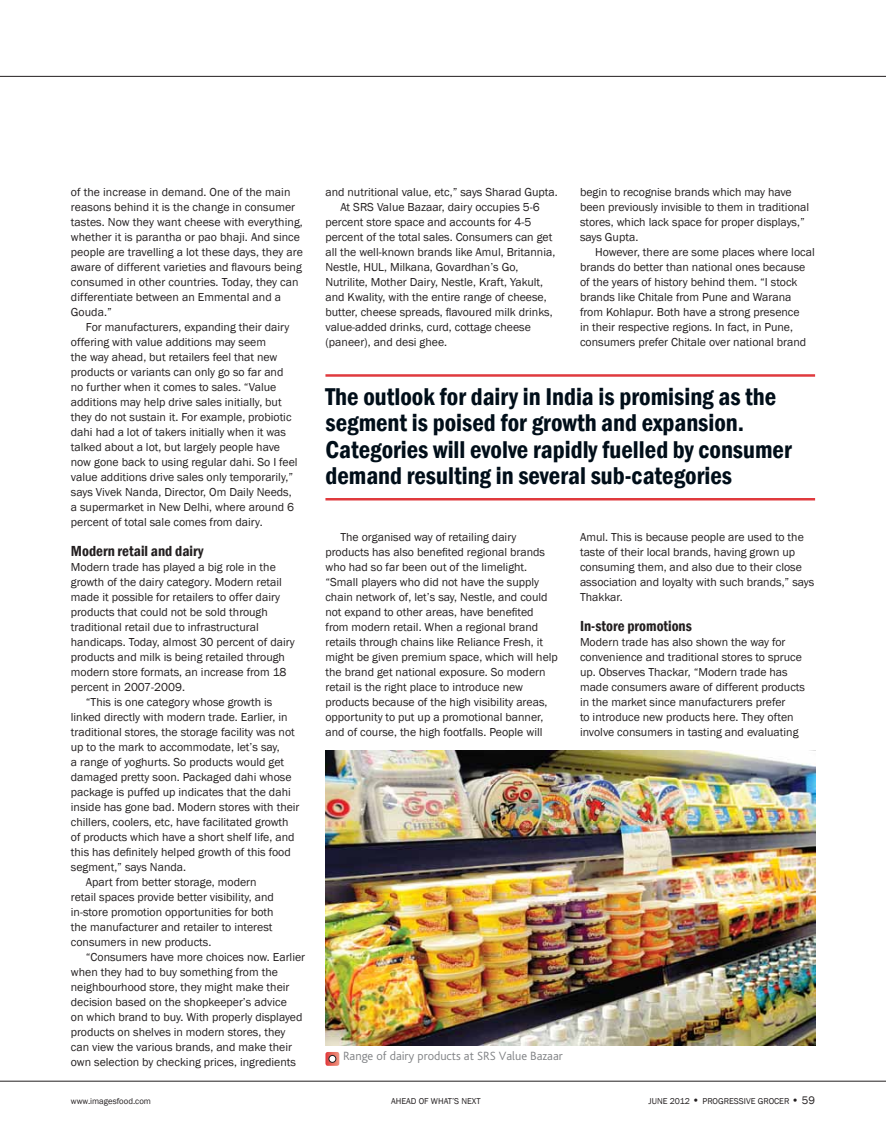
<style>
.page{position:relative;width:886px;height:1134px;background:#fff}
.page>*{position:absolute;margin:0;border:0;box-sizing:border-box;transform-origin:0 0}
.t1{font:600 condensed 25px/26.2px "Franklin Gothic";color:#000e19}
.t2{font:600 condensed 15px "Franklin Gothic";color:#231f20}
.t3{font:300 12.5px "Bliss";color:#808285}
.t4{font:11.88px/15px "Franklin Gothic";color:#231f20}
.t5{font:8.75px "Franklin Gothic";color:#231f20}
.s1{font-size:11.25px}
</style>
<div class="page">
<hr style="left:0;top:1081px;width:886px;height:1px;background:#231f20">
<hr style="left:0;top:76px;width:886px;height:1px;background:#231f20">
<svg style="left:325px;top:1052px;width:14px;height:14px"></svg>
<div style="left:329px;top:1055px;width:7px;height:7px;background:#fff;border-radius:50%"></div>
<div style="left:329px;top:1055px;width:7px;height:8px;border:1px solid #231f20;border-radius:50%"></div>
<hr style="left:325px;top:374px;width:490px;height:3px;background:#e03a3e">
<hr style="left:325px;top:498px;width:490px;height:2px;background:#e03a3e">
<img style="left:325px;top:751px;width:490px;height:295px">
<p class="t4" style="left:71px;top:184px;width:234px">of the increase in demand. One of the main reasons behind it is the change in consumer tastes. N ow they want cheese with everything, whether it is parantha or pao bhaji. And since people are travelling a lot these days, they are aware of different varieties and flavours being consumed in other countries. Today, they can differentiate between an Emmental and a Gouda.”</p>
<p class="t4" style="left:71px;top:319px;width:228px;text-indent:15px">For manufacturers, expanding their dairy offering with value additions may seem<br>the way ahead, but retailers feel that new products or variants can only go so far and no further when it comes to sales. “Value additions may help drive sales initially, but they do not sustain it. For example, probiotic dahi had a lot of takers initially when it was talked about a lot, but largely people have now gone back to using regular dahi. So I feel value additions drive sales only temporarily,” says Vivek Nanda, Director, Om Daily N eeds, a supermarket in New Delhi, where around 6 percent of total sale comes from dairy.</p>
<p class="t2" style="left:71px;top:541px;width:134px">Modern retail and dairy</p>
<p class="t4" style="left:71px;top:559px;width:206px">Modern trade has played a big role in the</p>
<p class="t4" style="left:71px;top:574px;width:213px">growth of the dairy category. Modern retail</p>
<p class="t4" style="left:71px;top:589px;width:211px">made it possible for retailers to offer dairy</p>
<p class="t4" style="left:71px;top:604px;width:198px">products that could not be sold through</p>
<p class="t4" style="left:71px;top:619px;width:189px">traditional retail due to infrastructural</p>
<p class="t4" style="left:71px;top:634px;width:225px">handicaps. Today, almost 30 percent of dairy</p>
<p class="t4" style="left:71px;top:649px;width:216px">products and milk is being retailed through</p>
<p class="t4" style="left:71px;top:664px;width:217px">modern store formats, an increase from 18</p>
<p class="t4" style="left:71px;top:679px;width:116px">percent in 2007-2009.</p>
<p class="t4" style="left:86px;top:694px;width:188px">“This is one category whose growth is</p>
<p class="t4" style="left:71px;top:709px;width:218px">linked directly with modern trade. Earlier, in</p>
<p class="t4" style="left:71px;top:724px;width:225px">traditional stores, the storage facility was not</p>
<p class="t4" style="left:71px;top:739px;width:211px">up to the mark to accommodate, let’s say,</p>
<p class="t4" style="left:71px;top:754px;width:215px">a range of yoghurts. So products would get</p>
<p class="t4" style="left:71px;top:769px;width:222px">damaged pretty soon. Packaged dahi whose</p>
<p class="t4" style="left:71px;top:784px;width:221px">package is puffed up indicates that the dahi</p>
<p class="t4" style="left:71px;top:799px;width:230px">inside has gone bad. Modern stores with their</p>
<p class="t4" style="left:71px;top:814px;width:219px">chillers, coolers, etc, have facilitated growth</p>
<p class="t4" style="left:71px;top:829px;width:225px">of products which have a short shelf life, and</p>
<p class="t4" style="left:71px;top:844px;width:221px">this has definitely helped growth of this food</p>
<p class="t4" style="left:71px;top:859px;width:117px">segment,” says Nanda.</p>
<p class="t4" style="left:86px;top:874px;width:172px">Apart from better storage, modern</p>
<p class="t4" style="left:71px;top:889px;width:204px">retail spaces provide better visibility, and</p>
<p class="t4" style="left:71px;top:904px;width:204px">in-store promotion opportunities for both</p>
<p class="t4" style="left:71px;top:919px;width:203px">the manufacturer and retailer to interest</p>
<p class="t4" style="left:71px;top:934px;width:142px">consumers in new products.</p>
<p class="t4" style="left:86px;top:949px;width:221px">“Consumers have more choices now. Earlier</p>
<p class="t4" style="left:71px;top:964px;width:209px">when they had to buy something from the</p>
<p class="t4" style="left:71px;top:979px;width:220px">neighbourhood store, they might make their</p>
<p class="t4" style="left:71px;top:994px;width:217px">decision based on the shopkeeper’s advice</p>
<p class="t4" style="left:71px;top:1009px;width:233px">on which brand to buy. With properly displayed</p>
<p class="t4" style="left:71px;top:1024px;width:216px">products on shelves in modern stores, they</p>
<p class="t4" style="left:71px;top:1039px;width:223px">can view the various brands, and make their</p>
<p class="t4" style="left:71px;top:1054px;width:227px">own selection by checking prices, ingredients</p>
<p class="t4" style="left:325px;top:184px;width:234px">and nutritional value, etc,” says Sharad Gupta.</p>
<p class="t4" style="left:340px;top:199px;width:201px">At SRS Value Bazaar, dairy occupies 5-6</p>
<p class="t4" style="left:325px;top:214px;width:207px">percent store space and accounts for 4-5</p>
<p class="t4" style="left:325px;top:229px;width:228px">percent of the total sales. Consumers can get</p>
<p class="t4" style="left:325px;top:244px;width:231px">all the well-known brands like Amul, Britannia,</p>
<p class="t4" style="left:325px;top:259px;width:195px">Nestle, HUL, Milkana, Govardhan’s Go,</p>
<p class="t4" style="left:325px;top:274px;width:219px">N utrilite, Mother Dairy, N estle, Kraft, Yakult,</p>
<p class="t4" style="left:325px;top:289px;width:223px">and Kwality, with the entire range of cheese,</p>
<p class="t4" style="left:325px;top:304px;width:229px">butter, cheese spreads, flavoured milk drinks,</p>
<p class="t4" style="left:325px;top:319px;width:207px">value-added drinks, curd, cottage cheese</p>
<p class="t4" style="left:325px;top:334px;width:123px">(paneer), and desi ghee.</p>
<p class="t4" style="left:580px;top:184px;width:231px">begin to recognise brands which may have been previously invisible to them in traditional stores, which lack space for proper displays,” says Gupta.</p>
<p class="t4" style="left:580px;top:244px;width:236px;text-indent:15px">However, there are some places where local brands do better than national ones because of the years of history behind them. “I stock brands like Chitale from Pune and Warana from Kohlapur. Both have a strong presence<br>in their respective regions. In fact, in Pune, consumers prefer Chitale over national brand</p>
<h1 class="t1" style="left:325px;top:383px;width:468px">The outlook for dairy in India is promising as the segment is poised for growth and expansion.<br>Categories will evolve rapidly fuelled by consumer demand resulting in several sub-categories</h1>
<p class="t4" style="left:325px;top:529px;width:234px;text-indent:15px">The organised way of retailing dairy products has also benefited regional brands who had so far been out of the limelight. “Small players who did not have the supply chain network of, let’s say, N estle, and could not expand to other areas, have benefited from modern retail. When a regional brand retails through chains like Reliance Fresh, it might be given premium space, which will help the brand get national exposure. So modern retail is the right place to introduce new products because of the high visibility areas, opportunity to put up a promotional banner, and of course, the high footfalls. People will</p>
<p class="t4" style="left:580px;top:529px;width:236px">Amul. This is because people are used to the taste of their local brands, having grown up consuming them, and also due to their close association and loyalty with such brands,” says Thakkar.</p>
<p class="t2" style="left:580px;top:616px;width:113px">In-store promotions</p>
<p class="t4" style="left:580px;top:634px;width:227px">Modern trade has also shown the way for convenience and traditional stores to spruce up. Observes Thackar, “Modern trade has made consumers aware of different products in the market since manufacturers prefer<br>to introduce new products here. They often involve consumers in tasting and evaluating</p>
<p class="t3" style="left:343px;top:1049px;width:221px">Range of dairy products at SRS Value Bazaar</p>
<p class="t5" style="left:71px;top:1096px;width:82px">www.imagesfood.com</p>
<p class="t5" style="left:391px;top:1096px;width:91px">AHEAD OF WHAT’S N EXT</p>
<p class="t5" style="left:648px;top:1096px;width:168px">June 2012 <span class="s1">•</span> PROGRESSIVE GROCER <span class="s1">• 59</span></p>
</div>
